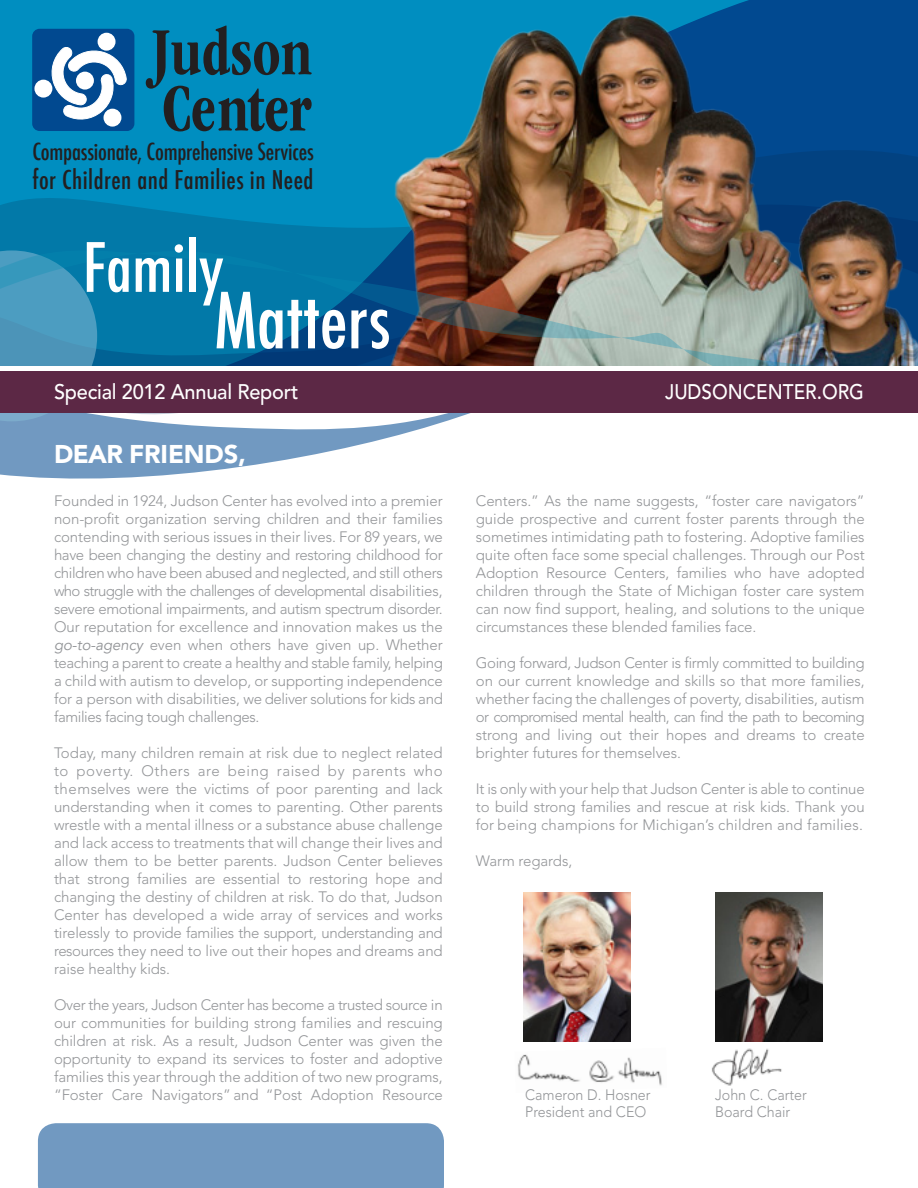
<style>
.page{position:relative;width:918px;height:1188px;background:#fff}
.page>*{position:absolute;margin:0;border:0;box-sizing:border-box;transform-origin:0 0}
.t1{font:500 condensed 75px "Futura";color:#fff}
.t2{font:500 condensed 66px "Futura";color:#fff}
.t3{font:900 25.5px "Avenir LT Std";letter-spacing:-.005em;color:#fff}
.t4{font:500 condensed 25.2px "Futura";letter-spacing:.02em;color:#231f20}
.t5{font:500 condensed 22.95px "Futura";letter-spacing:-.01em;color:#231f20}
.Sidebar_Subtitles{font:500 21px "Avenir LT Std";letter-spacing:-.01em;color:#fff;scale:.95 1}
.Sidebar_Subtitles-2{font:500 21px "Avenir LT Std";letter-spacing:-.01em;color:#fff;scale:.9 1}
.Body_Text{font:300 15px/18px "Avenir LT Std";letter-spacing:-.005em;color:#939598;text-align:justify}
.Body_Text-2{font:300 15px "Avenir LT Std";letter-spacing:-.005em;color:#939598;scale:.95 1}
.s1{font-family:"Avenir LT";font-weight:400;font-style:italic}
</style>
<div class="page">
<div style="left:38px;top:1123px;width:406px;height:65px;background:#7199c1"></div>
<div style="left:0;top:0;width:762px;height:140px;background:#008ec0"></div>
<div style="left:0;top:140px;width:353px;height:64px;background:#008ec0"></div>
<svg style="left:0;top:204px;width:353px;height:45px;background:#017dad"></svg>
<img style="left:353px;top:14px;width:565px;height:235px">
<img style="left:0;top:249px;width:918px;height:230px">
<div style="left:0;top:366px;width:918px;height:47px;background:#fff"></div>
<div style="left:0;top:371px;width:918px;height:42px;background:#5c2845"></div>
<svg style="left:146px;top:26px;width:166px;height:105px;background:#0b6a8c"></svg>
<div style="left:32px;top:29px;width:102px;height:102px;background:#014990;border-radius:7px"></div>
<div style="left:98px;top:33px;width:18px;height:18px;background:#fff;border-radius:50%"></div>
<div style="left:34px;top:80px;width:18px;height:18px;background:#fff;border-radius:50%"></div>
<div style="left:104px;top:109px;width:17px;height:18px;background:#fff;border-radius:50%"></div>
<svg style="left:49px;top:46px;width:78px;height:75px"></svg>
<img style="left:517px;top:1054px;width:145px;height:32px">
<img style="left:523px;top:893px;width:108px;height:148px">
<img style="left:712px;top:1048px;width:70px;height:38px">
<img style="left:715px;top:893px;width:108px;height:148px">
<p class="t5" style="left:32px;top:137px;width:283px">Compassionate, Comprehensive Services</p>
<p class="t4" style="left:32px;top:164px;width:282px">for Children and Families in Need</p>
<p class="t2" style="left:83px;top:225px;width:142px">Family</p>
<p class="t1" style="left:214px;top:273px;width:178px">Matters</p>
<p class="Sidebar_Subtitles" style="left:54px;top:379px;width:259px">Special 2012 Annual Report</p>
<p class="Sidebar_Subtitles-2" style="left:665px;top:380px;width:222px">JUDSONCENTER.ORG</p>
<p class="t3" style="left:54px;top:439px;width:193px">DEAR FRIENDS,</p>
<p class="Body_Text" style="left:54px;top:492px;width:390px">Founded in 1924, Judson Center has evolved into a premier non-profit organization serving children and their families contending with serious issues in their lives. For 89 years, we have been changing the destiny and restoring childhood for children who have been abused and neglected, and still others who struggle with the challenges of developmental disabilities, severe emotional impairments, and autism spectrum disorder.<br>Our reputation for excellence and innovation makes us the <span class="s1">go-to-agency</span> even when others have given up. Whether teaching a parent to create a healthy and stable family, helping a child with autism to develop, or supporting independence for a person with disabilities, we deliver solutions for kids and families facing tough challenges.</p>
<p class="Body_Text" style="left:54px;top:744px;width:390px">Today, many children remain at risk due to neglect related to poverty. Others are being raised by parents who themselves were the victims of poor parenting and lack understanding when it comes to parenting. Other parents wrestle with a mental illness or a substance abuse challenge and lack access to treatments that will change their lives and allow them to be better parents. Judson Center believes that strong families are essential to restoring hope and changing the destiny of children at risk. To do that, Judson Center has developed a wide array of services and works tirelessly to provide families the support, understanding and resources they need to live out their hopes and dreams and raise healthy kids.</p>
<p class="Body_Text" style="left:54px;top:996px;width:390px">Over the years, Judson Center has become a trusted source in our communities for building strong families and rescuing children at risk. As a result, Judson Center was given the opportunity to expand its services to foster and adoptive families this year through the addition of two new programs, “Foster Care Navigators” and “Post Adoption Resource</p>
<p class="Body_Text" style="left:476px;top:492px;width:390px">Centers.” As the name suggests, “foster care navigators” guide prospective and current foster parents through the sometimes intimidating path to fostering. Adoptive families quite often face some special challenges. Through our Post Adoption Resource Centers, families who have adopted children through the State of Michigan foster care system can now find support, healing, and solutions to the unique circumstances these blended families face.</p>
<p class="Body_Text" style="left:476px;top:654px;width:390px">Going forward, Judson Center is firmly committed to building on our current knowledge and skills so that more families, whether facing the challenges of poverty, disabilities, autism</p>
<p class="Body_Text" style="left:476px;top:708px;width:390px">or compromised mental health, can find the path to becoming strong and living out their hopes and dreams to create brighter futures for themselves.</p>
<p class="Body_Text" style="left:476px;top:780px;width:390px">It is only with your help that Judson Center is able to continue to build strong families and rescue at risk kids. Thank you for being champions for Michigan’s children and families.</p>
<p class="Body_Text" style="left:476px;top:852px;width:98px">Warm regards,</p>
<p class="Body_Text-2" style="left:525px;top:1086px;width:134px">Cameron D. Hosner</p>
<p class="Body_Text-2" style="left:525px;top:1103px;width:129px">President and CEO</p>
<p class="Body_Text-2" style="left:715px;top:1086px;width:98px">John C. Carter</p>
<p class="Body_Text-2" style="left:715px;top:1103px;width:81px">Board Chair</p>
</div>
